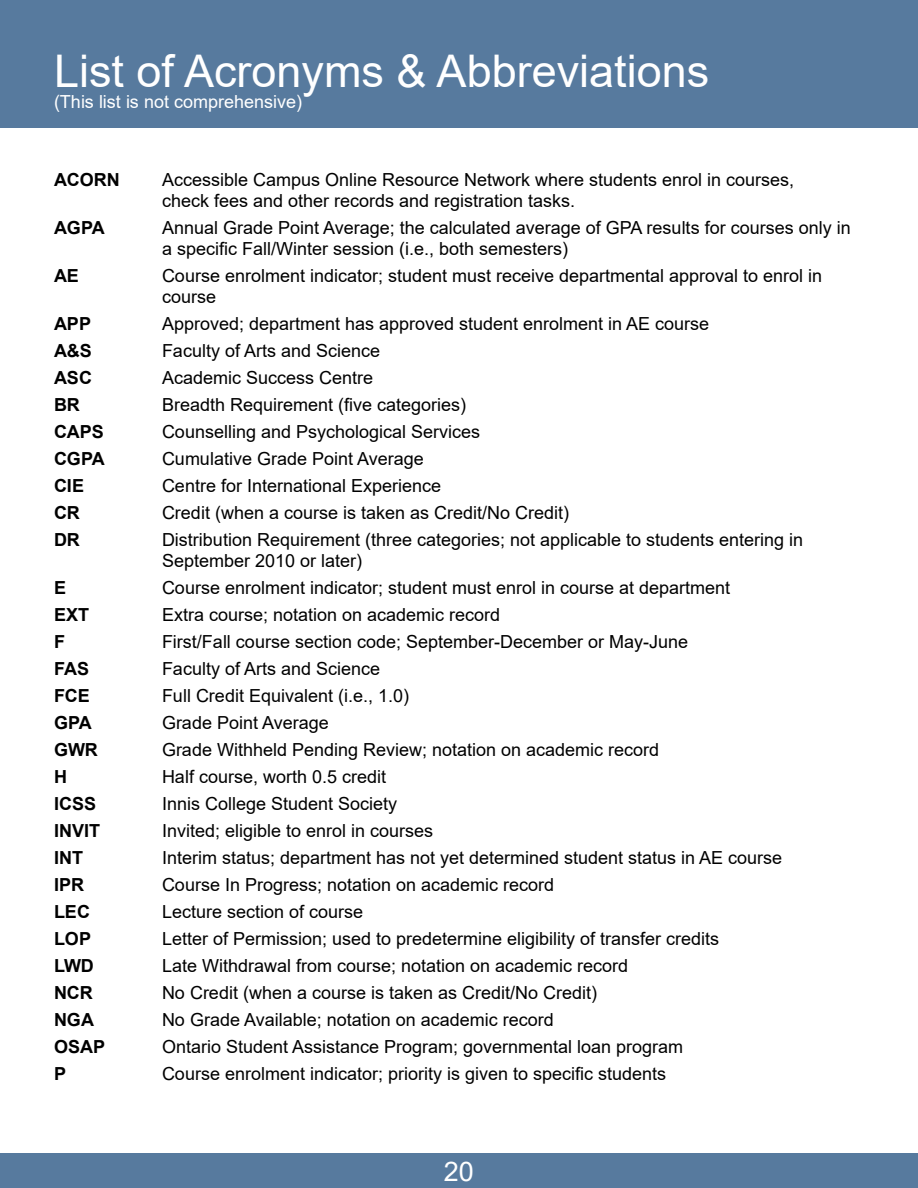
<style>
.page{position:relative;width:918px;height:1188px;background:#fff}
.page>*{position:absolute;margin:0;border:0;box-sizing:border-box;transform-origin:0 0}
.t1{font:45px "Arial";color:#fff}
.t2{font:27px "Arial";color:#fff}
.t3{font:18px/21px "Arial";color:#000}
.t4{font:700 18px "Arial";color:#000}
.t5{font:18px "Arial";color:#fff}
</style>
<div class="page">
<div style="left:0;top:1153px;width:918px;height:35px;background:#577a9e"></div>
<div style="left:0;top:0;width:918px;height:128px;background:#577a9e"></div>
<h1 class="t1" style="left:54px;top:40px;width:657px">List of Acronyms &amp; Abbreviations</h1>
<p class="t5" style="left:54px;top:89px;width:250px">(This list is not comprehensive)</p>
<p class="t4" style="left:54px;top:167px;width:67px">ACORN</p>
<p class="t3" style="left:162px;top:169px;width:634px">Accessible Campus Online Resource Network where students enrol in courses, check fees and other records and registration tasks.</p>
<p class="t4" style="left:54px;top:215px;width:52px">AGPA</p>
<p class="t3" style="left:162px;top:217px;width:690px">Annual Grade Point Average; the calculated average of GPA results for courses only in a specific Fall/Winter session (i.e., both semesters)</p>
<p class="t4" style="left:54px;top:263px;width:27px">AE</p>
<p class="t3" style="left:162px;top:265px;width:662px">Course enrolment indicator; student must receive departmental approval to enrol in course</p>
<p class="t4" style="left:54px;top:311px;width:39px">APP</p>
<p class="t3" style="left:162px;top:313px;width:549px">Approved; department has approved student enrolment in AE course</p>
<p class="t4" style="left:54px;top:338px;width:39px">A&amp;S</p>
<p class="t3" style="left:162px;top:340px;width:220px">Faculty of Arts and Science</p>
<p class="t4" style="left:54px;top:365px;width:39px">ASC</p>
<p class="t3" style="left:162px;top:367px;width:213px">Academic Success Centre</p>
<p class="t4" style="left:54px;top:392px;width:27px">BR</p>
<p class="t3" style="left:162px;top:394px;width:306px">Breadth Requirement (five categories)</p>
<p class="t4" style="left:54px;top:419px;width:52px">CAPS</p>
<p class="t3" style="left:162px;top:421px;width:320px">Counselling and Psychological Services</p>
<p class="t4" style="left:54px;top:446px;width:52px">CGPA</p>
<p class="t3" style="left:162px;top:448px;width:263px">Cumulative Grade Point Average</p>
<p class="t4" style="left:54px;top:473px;width:32px">CIE</p>
<p class="t3" style="left:162px;top:475px;width:281px">Centre for International Experience</p>
<p class="t4" style="left:54px;top:500px;width:27px">CR</p>
<p class="t3" style="left:162px;top:502px;width:409px">Credit (when a course is taken as Credit/No Credit)</p>
<p class="t4" style="left:54px;top:527px;width:27px">DR</p>
<p class="t3" style="left:162px;top:529px;width:643px">Distribution Requirement (three categories; not applicable to students entering in<br>September 2010 or later)</p>
<p class="t4" style="left:54px;top:575px;width:14px">E</p>
<p class="t3" style="left:162px;top:577px;width:570px">Course enrolment indicator; student must enrol in course at department</p>
<p class="t4" style="left:54px;top:602px;width:37px">EXT</p>
<p class="t3" style="left:162px;top:604px;width:340px">Extra course; notation on academic record</p>
<p class="t4" style="left:54px;top:629px;width:12px">F</p>
<p class="t3" style="left:162px;top:631px;width:528px">First/Fall course section code; September-December or May-June</p>
<p class="t4" style="left:54px;top:656px;width:37px">FAS</p>
<p class="t3" style="left:162px;top:658px;width:220px">Faculty of Arts and Science</p>
<p class="t4" style="left:54px;top:683px;width:37px">FCE</p>
<p class="t3" style="left:162px;top:685px;width:249px">Full Credit Equivalent (i.e., 1.0)</p>
<p class="t4" style="left:54px;top:710px;width:39px">GPA</p>
<p class="t3" style="left:162px;top:712px;width:168px">Grade Point Average</p>
<p class="t4" style="left:54px;top:737px;width:45px">GWR</p>
<p class="t3" style="left:162px;top:739px;width:499px">Grade Withheld Pending Review; notation on academic record</p>
<p class="t4" style="left:54px;top:764px;width:14px">H</p>
<p class="t3" style="left:162px;top:766px;width:226px">Half course, worth 0.5 credit</p>
<p class="t4" style="left:54px;top:791px;width:44px">ICSS</p>
<p class="t3" style="left:162px;top:793px;width:237px">Innis College Student Society</p>
<p class="t4" style="left:54px;top:818px;width:48px">INVIT</p>
<p class="t3" style="left:162px;top:820px;width:273px">Invited; eligible to enrol in courses</p>
<p class="t4" style="left:54px;top:845px;width:30px">INT</p>
<p class="t3" style="left:162px;top:847px;width:622px">Interim status; department has not yet determined student status in AE course</p>
<p class="t4" style="left:54px;top:872px;width:32px">IPR</p>
<p class="t3" style="left:162px;top:874px;width:394px">Course In Progress; notation on academic record</p>
<p class="t4" style="left:54px;top:899px;width:37px">LEC</p>
<p class="t3" style="left:162px;top:901px;width:203px">Lecture section of course</p>
<p class="t4" style="left:54px;top:926px;width:39px">LOP</p>
<p class="t3" style="left:162px;top:928px;width:559px">Letter of Permission; used to predetermine eligibility of transfer credits</p>
<p class="t4" style="left:54px;top:953px;width:41px">LWD</p>
<p class="t3" style="left:162px;top:955px;width:468px">Late Withdrawal from course; notation on academic record</p>
<p class="t4" style="left:54px;top:980px;width:40px">NCR</p>
<p class="t3" style="left:162px;top:982px;width:437px">No Credit (when a course is taken as Credit/No Credit)</p>
<p class="t4" style="left:54px;top:1007px;width:41px">NGA</p>
<p class="t3" style="left:162px;top:1009px;width:393px">No Grade Available; notation on academic record</p>
<p class="t4" style="left:54px;top:1034px;width:53px">OSAP</p>
<p class="t3" style="left:162px;top:1036px;width:523px">Ontario Student Assistance Program; governmental loan program</p>
<p class="t4" style="left:54px;top:1061px;width:14px">P</p>
<p class="t3" style="left:162px;top:1063px;width:506px">Course enrolment indicator; priority is given to specific students</p>
<h2 class="t2" style="left:444px;top:1152px;width:32px">20</h2>
</div>
